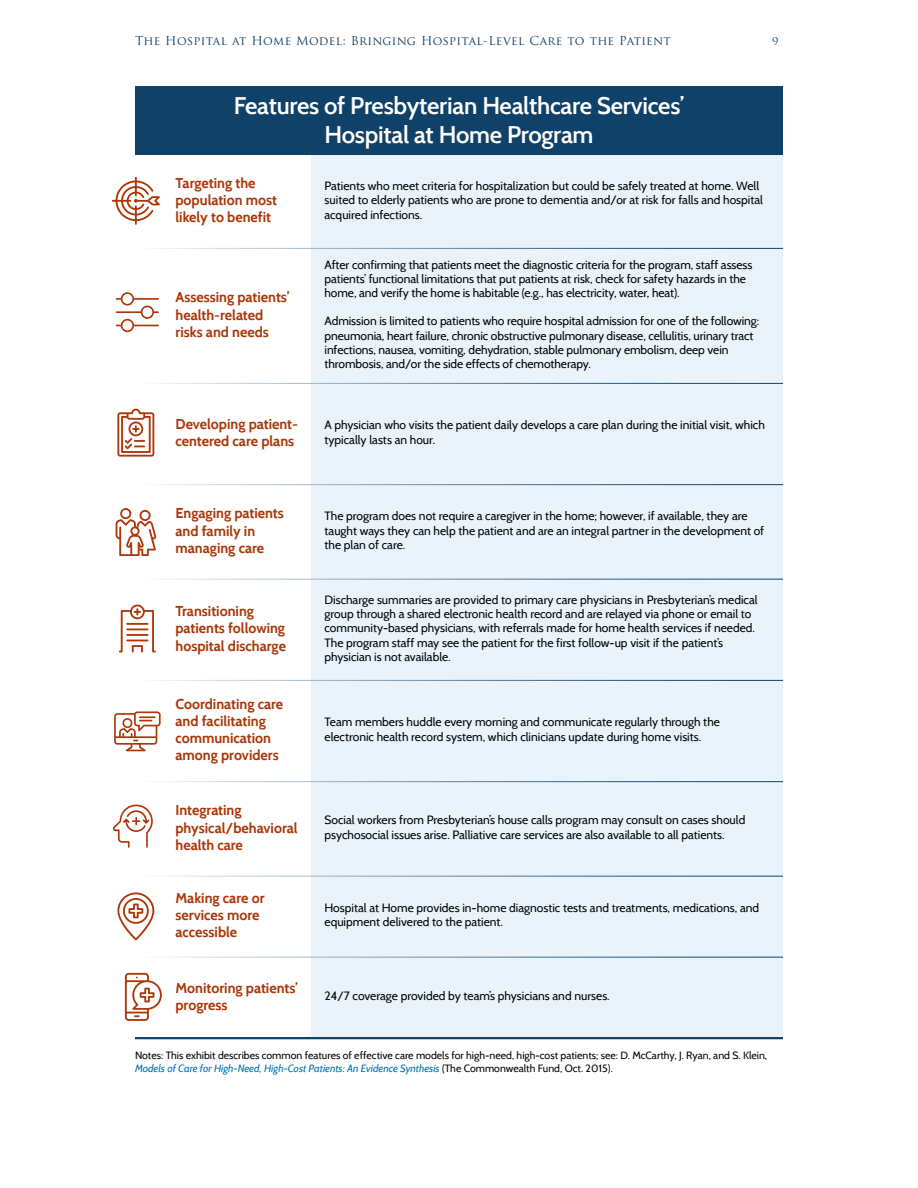
<style>
.page{position:relative;width:918px;height:1188px;background:#fff}
.page>*{position:absolute;margin:0;border:0;box-sizing:border-box;transform-origin:0 0}
.BT_2_-_Garamond_IB{font:600 24px/28.8px "Cabin";letter-spacing:-.01em;color:#fff;text-align:center}
.Table_text_9pt{font:700 14.25px/17.1px "Cabin";color:#ab3608}
.Table_text_9pt-2{font:12px/14.4px "Cabin";color:#000}
.t1{font:12px "Trajan Pro";letter-spacing:.02em;color:#104168}
.Table_source{font:10.5px/12.6px "Cabin";color:#000}
.s1{font-style:italic;color:#0070af}
</style>
<div class="page">
<svg style="left:125px;top:973px;width:37px;height:48px"></svg>
<svg style="left:117px;top:409px;width:37px;height:48px"></svg>
<svg style="left:119px;top:605px;width:37px;height:47px"></svg>
<svg style="left:113px;top:805px;width:40px;height:43px"></svg>
<svg style="left:116px;top:508px;width:40px;height:48px"></svg>
<svg style="left:112px;top:177px;width:48px;height:48px"></svg>
<svg style="left:116px;top:292px;width:43px;height:40px"></svg>
<svg style="left:117px;top:892px;width:37px;height:48px"></svg>
<svg style="left:114px;top:711px;width:47px;height:40px"></svg>
<div style="left:135px;top:86px;width:648px;height:68px;background:#104168"></div>
<div style="left:311px;top:155px;width:472px;height:882px;background:#eaf3f9"></div>
<hr style="left:135px;top:153px;width:176px;height:2px;background:#104168">
<hr style="left:311px;top:153px;width:472px;height:2px;background:#104168">
<hr style="left:311px;top:248px;width:472px;height:1px;background:#fff">
<hr style="left:311px;top:383px;width:472px;height:1px;background:#fff">
<hr style="left:311px;top:484px;width:472px;height:1px;background:#fff">
<hr style="left:311px;top:579px;width:472px;height:1px;background:#fff">
<hr style="left:311px;top:680px;width:472px;height:1px;background:#fff">
<hr style="left:311px;top:781px;width:472px;height:1px;background:#fff">
<hr style="left:311px;top:876px;width:472px;height:1px;background:#fff">
<hr style="left:311px;top:957px;width:472px;height:1px;background:#fff">
<hr style="left:135px;top:1037px;width:176px;height:2px;background:#104168">
<hr style="left:311px;top:1037px;width:472px;height:2px;background:#104168">
<p class="t1" style="left:135px;top:33px;width:537px">The Hospital at Home Model: Bringing Hospital-Level Care to the Patient</p>
<p class="t1" style="left:772px;top:33px;width:8px">9</p>
<p class="BT_2_-_Garamond_IB" style="left:234px;top:91px;width:452px">Features of Presbyterian Healthcare Services’<br>Hospital at Home Program</p>
<p class="Table_text_9pt" style="left:176px;top:175px;width:103px">Targeting the population most likely to benefit</p>
<p class="Table_text_9pt-2" style="left:325px;top:178px;width:440px">Patients who meet criteria for hospitalization but could be safely treated at home. Well suited to elderly patients who are prone to dementia and/or at risk for falls and hospital acquired infections.</p>
<p class="Table_text_9pt" style="left:176px;top:289px;width:116px">Assessing patients’ health-related risks and needs</p>
<p class="Table_text_9pt-2" style="left:325px;top:257px;width:429px">After confirming that patients meet the diagnostic criteria for the program, staff assess patients’ functional limitations that put patients at risk, check for safety hazards in the home, and verify the home is habitable (e.g., has electricity, water, heat).</p>
<p class="Table_text_9pt-2" style="left:325px;top:314px;width:436px">Admission is limited to patients who require hospital admission for one of the following: pneumonia, heart failure, chronic obstructive pulmonary disease, cellulitis, urinary tract infections, nausea, vomiting, dehydration, stable pulmonary embolism, deep vein thrombosis, and/or the side effects of chemotherapy.</p>
<p class="Table_text_9pt" style="left:176px;top:416px;width:124px">Developing patient&shy;centered care plans</p>
<p class="Table_text_9pt-2" style="left:325px;top:418px;width:442px">A physician who visits the patient daily develops a care plan during the initial visit, which typically lasts an hour.</p>
<p class="Table_text_9pt" style="left:176px;top:505px;width:110px">Engaging patients and family in managing care</p>
<p class="Table_text_9pt-2" style="left:325px;top:509px;width:441px">The program does not require a caregiver in the home; however, if available, they are taught ways they can help the patient and are an integral partner in the development of the plan of care.</p>
<p class="Table_text_9pt" style="left:176px;top:603px;width:112px">Transitioning patients following hospital discharge</p>
<p class="Table_text_9pt-2" style="left:325px;top:592px;width:435px">Discharge summaries are provided to primary care physicians in Presbyterian’s medical group through a shared electronic health record and are relayed via phone or email to community-based physicians, with referrals made for home health services if needed.<br>The program staff may see the patient for the first follow-up visit if the patient’s physician is not available.</p>
<p class="Table_text_9pt" style="left:176px;top:695px;width:109px">Coordinating care and facilitating communication among providers</p>
<p class="Table_text_9pt-2" style="left:325px;top:715px;width:397px">Team members huddle every morning and communicate regularly through the electronic health record system, which clinicians update during home visits.</p>
<p class="Table_text_9pt" style="left:176px;top:802px;width:124px">Integrating physical/behavioral health care</p>
<p class="Table_text_9pt-2" style="left:325px;top:813px;width:422px">Social workers from Presbyterian’s house calls program may consult on cases should psychosocial issues arise. Palliative care services are also available to all patients.</p>
<p class="Table_text_9pt" style="left:176px;top:890px;width:91px">Making care or services more accessible</p>
<p class="Table_text_9pt-2" style="left:325px;top:901px;width:436px">Hospital at Home provides in-home diagnostic tests and treatments, medications, and equipment delivered to the patient.</p>
<p class="Table_text_9pt" style="left:176px;top:979px;width:124px">Monitoring patients’ progress</p>
<p class="Table_text_9pt-2" style="left:325px;top:989px;width:287px">24/7 coverage provided by team’s physicians and nurses.</p>
<p class="Table_source" style="left:135px;top:1049px;width:634px">Notes: This exhibit describes common features of effective care models for high-need, high-cost patients; see: D. McCarthy, J. Ryan, and S. Klein,<br><span class="s1">Models of Care for High-Need, High-Cost Patients: An Evidence Synthesis</span> (The Commonwealth Fund, Oct. 2015).</p>
</div>
